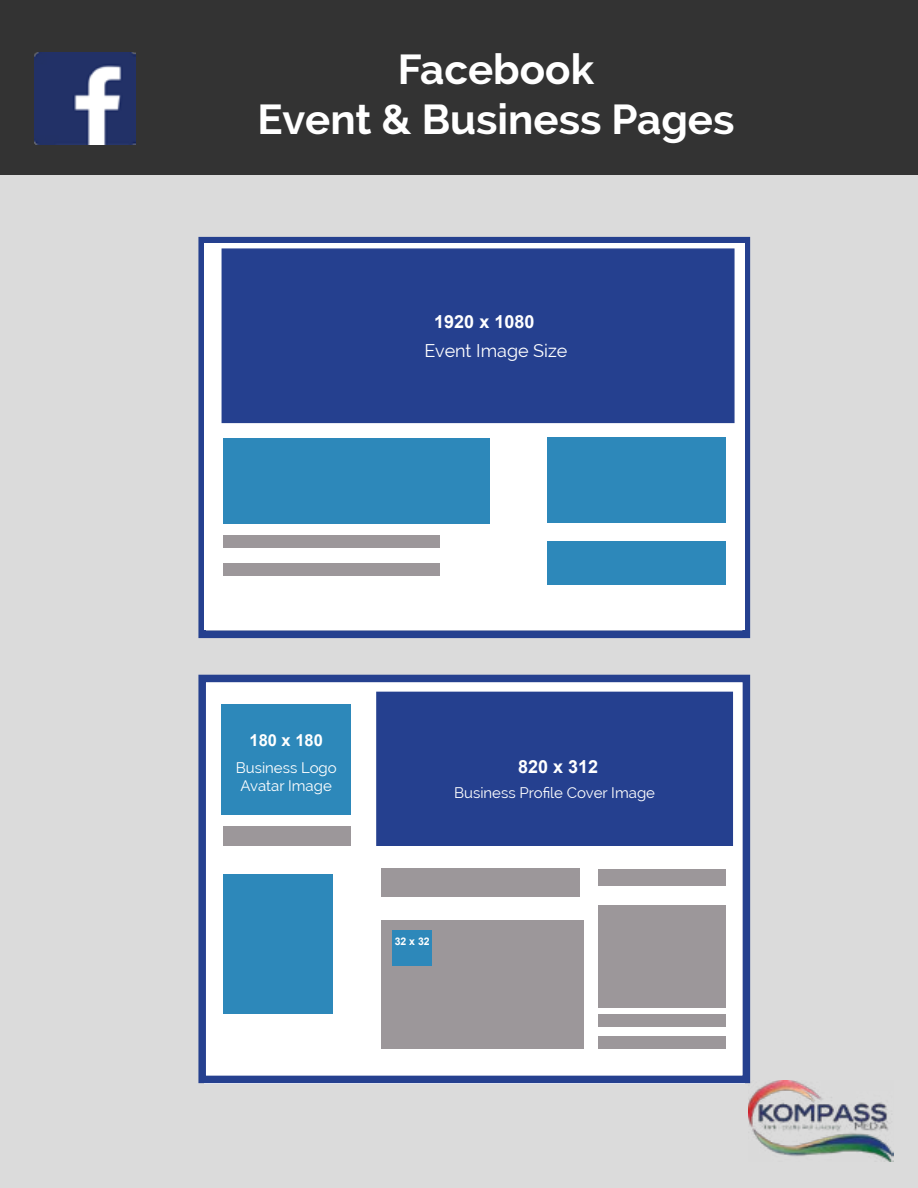
<style>
.page{position:relative;width:918px;height:1188px;background:#dbdbdb}
.page>*{position:absolute;margin:0;border:0;box-sizing:border-box;transform-origin:0 0}
.t1{font:700 42px/50.4px "Raleway";color:#fff;text-align:center}
.t2{font:700 18px "Arial";color:#fff}
.t3{font:18px "Raleway";color:#fff}
.t4{font:700 16.5px "Arial";color:#fff}
.t5{font:15px/18px "Raleway";color:#fff;text-align:center}
.t6{font:700 10.5px "Arial";color:#fff}
</style>
<div class="page">
<div style="left:0;top:0;width:918px;height:175px;background:#333"></div>
<img style="left:749px;top:1081px;width:144px;height:80px">
<div style="left:198px;top:237px;width:552px;height:401px;border:8px solid #25408f"></div>
<div style="left:204px;top:243px;width:541px;height:386px;background:#fff"></div>
<div style="left:204px;top:682px;width:541px;height:402px;background:#fff"></div>
<div style="left:198px;top:675px;width:552px;height:408px;border:8px solid #25408f"></div>
<div style="left:222px;top:248px;width:513px;height:175px;background:#25408f;border:2px solid #25408f"></div>
<div style="left:377px;top:692px;width:355px;height:153px;background:#25408f"></div>
<div style="left:376px;top:692px;width:357px;height:154px;border:2px solid #25408f"></div>
<div style="left:547px;top:437px;width:179px;height:86px;background:#2d88ba"></div>
<div style="left:223px;top:438px;width:267px;height:86px;background:#2d88ba"></div>
<div style="left:223px;top:535px;width:216px;height:13px;background:#9c979a"></div>
<div style="left:223px;top:563px;width:216px;height:13px;background:#9c979a"></div>
<div style="left:547px;top:542px;width:179px;height:43px;background:#2d88ba"></div>
<div style="left:222px;top:705px;width:129px;height:110px;background:#2d88ba"></div>
<div style="left:223px;top:827px;width:128px;height:19px;background:#9c979a"></div>
<div style="left:223px;top:874px;width:110px;height:140px;background:#2d88ba"></div>
<div style="left:381px;top:869px;width:199px;height:28px;background:#9c979a"></div>
<div style="left:381px;top:920px;width:203px;height:129px;background:#9c979a"></div>
<div style="left:392px;top:930px;width:40px;height:36px;background:#2d88ba"></div>
<div style="left:598px;top:869px;width:128px;height:16px;background:#9c979a"></div>
<div style="left:598px;top:905px;width:128px;height:103px;background:#9c979a"></div>
<div style="left:598px;top:1014px;width:128px;height:13px;background:#9c979a"></div>
<div style="left:598px;top:1036px;width:128px;height:13px;background:#9c979a"></div>
<img style="left:34px;top:53px;width:102px;height:92px">
<h1 class="t1" style="left:257px;top:44px;width:479px">Facebook<br>Event &amp; Business Pages</h1>
<p class="t2" style="left:434px;top:309px;width:102px">1920 x 1080</p>
<p class="t3" style="left:425px;top:340px;width:144px">Event Image Size</p>
<p class="t4" style="left:249px;top:729px;width:75px">180 x 180</p>
<p class="t5" style="left:236px;top:759px;width:102px">Business Logo<br>Avatar Image</p>
<p class="t2" style="left:518px;top:755px;width:82px">820 x 312</p>
<p class="t5" style="left:454px;top:783px;width:202px">Business Profile Cover Image</p>
<p class="t6" style="left:395px;top:934px;width:37px">32 x 32</p>
</div>
